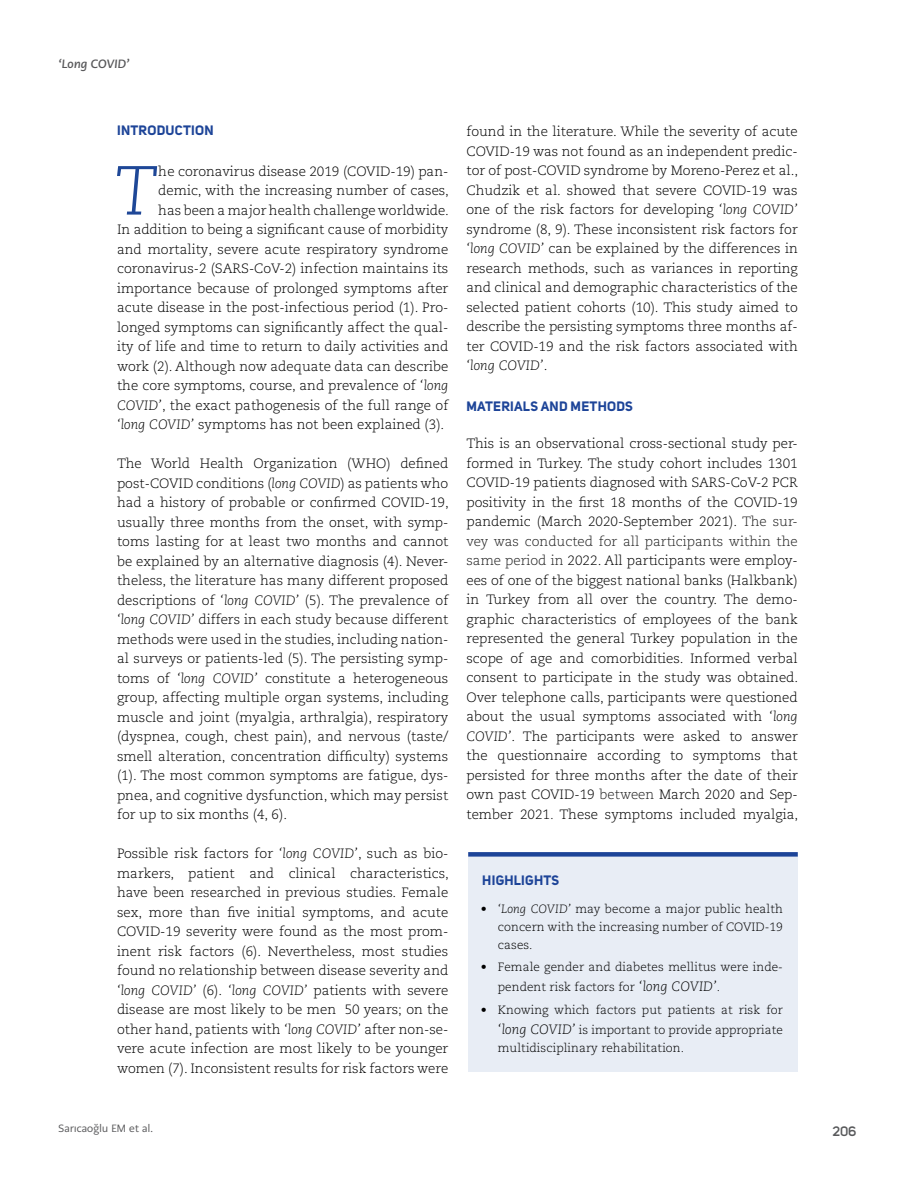
<style>
.page{position:relative;width:915px;height:1191px;background:#fff}
.page>*{position:absolute;margin:0;border:0;box-sizing:border-box;transform-origin:0 0}
.t1{font:italic 300 69.15px "Caecilia LT Pro 46";color:#1e4797}
.t2{font:300 13.5px/19.5px "Caecilia LT Pro 45";color:#000;text-align:justify}
.t3{font:italic 300 13.5px "Caecilia LT Pro 46";color:#000}
.t4{font:700 13.5px "Uni Sans";letter-spacing:.02em;color:#1d4498}
.t5{font:600 13.5px "Uni Sans";color:#58595b}
.t6{font:300 12px/18px "Caecilia LT Pro 45";letter-spacing:.005em;color:#000;text-align:justify}
.t7{font:italic 700 12px "PMN Caecilia Sans Head";letter-spacing:.02em;color:#58585a}
.t8{font:10.5px "PMN Caecilia Sans Head";letter-spacing:.02em;color:#58585a}
.s1{font-family:"Caecilia LT Pro 46";font-style:italic}
.s2{font-family:"Caecilia LT Pro 45";font-style:normal}
.s3{color:#222}
.s4{font-family:"Caecilia LT Pro 46";font-style:italic;font-size:13.5px}
</style>
<div class="page">
<div style="left:468px;top:856px;width:329px;height:216px;background:#e8edf5"></div>
<svg style="left:468px;top:852px;width:329px;height:4px"></svg>
<p class="t7" style="left:58px;top:56px;width:72px">‘Long COVID’</p>
<p class="t4" style="left:117px;top:122px;width:98px">INTRODUCTION</p>
<h1 class="t1" style="left:115px;top:148px;width:43px">T</h1>
<p class="t2" style="left:158px;top:161px;width:291px">he coronavirus disease 2019 (COVID-19) pan-</p>
<p class="t2" style="left:158px;top:180px;width:292px">demic, with the increasing number of cases,</p>
<p class="t2" style="left:158px;top:200px;width:292px">has been a major health challenge worldwide.</p>
<p class="t2" style="left:117px;top:219px;width:333px">In addition to being a significant cause of morbidity</p>
<p class="t2" style="left:117px;top:239px;width:333px">and mortality, severe acute respiratory syndrome</p>
<p class="t2" style="left:117px;top:258px;width:333px">coronavirus-2 (SARS-CoV-2) infection maintains its</p>
<p class="t2" style="left:117px;top:278px;width:333px">importance because of prolonged symptoms after</p>
<p class="t2" style="left:117px;top:297px;width:333px">acute disease in the post-infectious period (1). Pro-</p>
<p class="t2" style="left:117px;top:317px;width:333px">longed symptoms can significantly affect the qual-</p>
<p class="t2" style="left:117px;top:336px;width:333px">ity of life and time to return to daily activities and</p>
<p class="t2" style="left:117px;top:356px;width:333px">work (2). Although now adequate data can describe</p>
<p class="t2" style="left:117px;top:375px;width:333px">the core symptoms, course, and prevalence of <span class="s1">‘long</span></p>
<p class="t2" style="left:117px;top:395px;width:333px"><span class="s1">COVID’</span>, the exact pathogenesis of the full range of</p>
<p class="t2" style="left:117px;top:414px;width:329px"><span class="s1">‘long COVID’</span> symptoms has not been explained (3).</p>
<p class="t2" style="left:117px;top:453px;width:333px">The World Health Organization (WHO) defined post-COVID conditions (<span class="s1">long COVID</span>) as patients who had a history of probable or confirmed COVID-19, usually three months from the onset, with symp&shy;toms lasting for at least two months and cannot be explained by an alternative diagnosis (4). Never&shy;theless, the literature has many different proposed descriptions of <span class="s1">‘long COVID’</span> (5). The prevalence of <span class="s1">‘long COVID’</span> differs in each study because different methods were used in the studies, including nation&shy;al surveys or patients-led (5). The persisting symp&shy;toms of <span class="s1">‘long COVID’</span> constitute a heterogeneous group, affecting multiple organ systems, including muscle and joint (myalgia, arthralgia), respiratory (dyspnea, cough, chest pain), and nervous (taste/ smell alteration, concentration difficulty) systems (1). The most common symptoms are fatigue, dys&shy;pnea, and cognitive dysfunction, which may persist for up to six months (4, 6).</p>
<p class="t2" style="left:117px;top:843px;width:333px">Possible risk factors for <span class="s1">‘long COVID’</span>, such as bio&shy;markers, patient and clinical characteristics, have been researched in previous studies. Female sex, more than five initial symptoms, and acute COVID-19 severity were found as the most prom&shy;inent risk factors (6). Nevertheless, most studies found no relationship between disease severity and</p>
<p class="t3" style="left:117px;top:981px;width:333px">‘long COVID’ <span class="s2">(6).</span> ‘long COVID’ <span class="s2">patients with severe</span></p>
<p class="t2" style="left:117px;top:999px;width:333px">disease are most likely to be men 50 years; on the other hand, patients with <span class="s1">‘long COVID’</span> after non-se&shy;vere acute infection are most likely to be younger women (7). Inconsistent results for risk factors were</p>
<p class="t2" style="left:466px;top:122px;width:333px">found in the literature. While the severity of acute COVID-19 was not found as an independent predic&shy;tor of post-COVID syndrome by Moreno-Perez et al., Chudzik et al. showed that severe COVID-19 was one of the risk factors for developing <span class="s1">‘long COVID’ </span>syndrome (8, 9). These inconsistent risk factors for <span class="s1">‘long COVID’</span> can be explained by the differences in research methods, such as variances in reporting and clinical and demographic characteristics of the selected patient cohorts (10). This study aimed to describe the persisting symptoms three months af&shy;ter COVID-19 and the risk factors associated with</p>
<p class="t3" style="left:466px;top:357px;width:82px">‘long COVID’<span class="s2">.</span></p>
<p class="t4" style="left:466px;top:397px;width:168px">MATERIALS AND METHODS</p>
<p class="t2" style="left:466px;top:434px;width:333px">This is an observational cross-sectional study per&shy;formed in Turkey. The study cohort includes 1301<br>COVID-19 patients diagnosed with SARS-CoV-2 PCR positivity in the first 18 months of the COVID-19 pandemic (March 2020-September 2021). <span class="s3">The sur&shy;vey was conducted for all participants within the same period in</span> 2022. All participants were employ&shy;ees of one of the biggest national banks (Halkbank) in Turkey from all over the country. The demo&shy;graphic characteristics of employees of the bank represented the general Turkey population in the scope of age and comorbidities. Informed verbal consent to participate in the study was obtained.<br>Over telephone calls, participants were questioned about the usual symptoms associated with <span class="s1">‘long COVID’</span>. The participants were asked to answer the questionnaire according to symptoms that persisted for three months after the date of their own past COVID-19 <span class="s3">between</span> March 2020 and Sep&shy;tember 2021<span class="s3">.</span> These symptoms included myalgia,</p>
<p class="t4" style="left:482px;top:871px;width:78px">HIGHLIGHTS</p>
<p class="t6" style="left:497px;top:899px;width:286px;text-indent:-17px"><span class="s1">• ‘Long COVID’</span> may become a major public health concern with the increasing number of COVID-19 cases.</p>
<p class="t6" style="left:497px;top:957px;width:286px;line-height:19.5px;text-indent:-17px">• Female gender and diabetes mellitus were inde&shy;pendent risk factors for <span class="s4">‘long COVID’</span>.</p>
<p class="t6" style="left:480px;top:1000px;width:303px;line-height:19.5px;text-align:right">• Knowing which factors put patients at risk for <span class="s4">‘long COVID’</span> is important to provide appropriate</p>
<p class="t6" style="left:497px;top:1038px;width:188px">multidisciplinary rehabilitation.</p>
<p class="t8" style="left:58px;top:1121px;width:96px">Sarıcaoğlu EM et al.</p>
<p class="t5" style="left:832px;top:1123px;width:25px">206</p>
</div>
